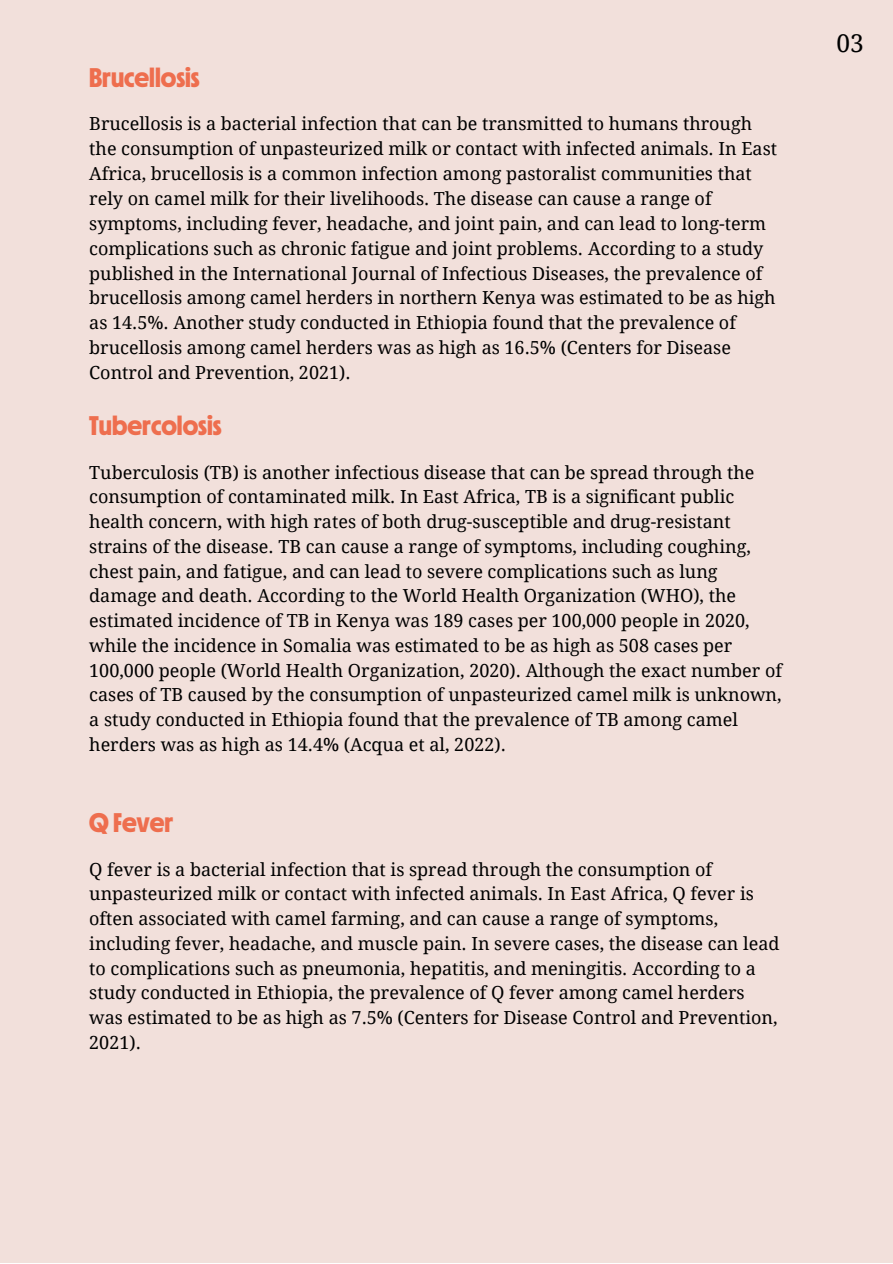
<style>
.page{position:relative;width:893px;height:1264px;background:#fff}
.page>*{position:absolute;margin:0;border:0;box-sizing:border-box;transform-origin:0 0}
.t1{font:700 27px "MD Nichrome Test";color:#ee6e4e}
.t2{font:24.45px "Droid Serif";color:#000}
.t3{font:18px/24.8px "Droid Serif";color:#000}
</style>
<div class="page">
<div style="left:0;top:0;width:892px;height:1262px;background:#f2e0db"></div>
<h1 class="t1" style="left:89px;top:64px;width:112px">Brucellosis</h1>
<p class="t3" style="left:89px;top:112px;width:689px">Brucellosis is a bacterial infection that can be transmitted to humans through the consumption of unpasteurized milk or contact with infected animals. In East<br>Africa, brucellosis is a common infection among pastoralist communities that</p>
<p class="t3" style="left:89px;top:187px;width:687px">rely on camel milk for their livelihoods. The disease can cause a range of symptoms, including fever, headache, and joint pain, and can lead to long-term complications such as chronic fatigue and joint problems. According to a study published in the International Journal of Infectious Diseases, the prevalence of brucellosis among camel herders in northern Kenya was estimated to be as high as 14.5%. Another study conducted in Ethiopia found that the prevalence of brucellosis among camel herders was as high as 16.5% (Centers for Disease Control and Prevention, 2021).</p>
<h1 class="t1" style="left:89px;top:412px;width:134px">Tubercolosis</h1>
<p class="t3" style="left:89px;top:460px;width:694px">Tuberculosis (TB) is another infectious disease that can be spread through the consumption of contaminated milk. In East Africa, TB is a significant public health concern, with high rates of both drug-susceptible and drug-resistant strains of the disease. TB can cause a range of symptoms, including coughing, chest pain, and fatigue, and can lead to severe complications such as lung damage and death. According to the World Health Organization (WHO), the estimated incidence of TB in Kenya was 189 cases per 100,000 people in 2020, while the incidence in Somalia was estimated to be as high as 508 cases per 100,000 people (World Health Organization, 2020). Although the exact number of cases of TB caused by the consumption of unpasteurized camel milk is unknown, a study conducted in Ethiopia found that the prevalence of TB among camel herders was as high as 14.4% (Acqua et al, 2022).</p>
<h1 class="t1" style="left:89px;top:808px;width:86px">Q Fever</h1>
<p class="t3" style="left:89px;top:857px;width:691px">Q fever is a bacterial infection that is spread through the consumption of unpasteurized milk or contact with infected animals. In East Africa, Q fever is often associated with camel farming, and can cause a range of symptoms, including fever, headache, and muscle pain. In severe cases, the disease can lead to complications such as pneumonia, hepatitis, and meningitis. According to a study conducted in Ethiopia, the prevalence of Q fever among camel herders was estimated to be as high as 7.5% (Centers for Disease Control and Prevention, 2021).</p>
<h2 class="t2" style="left:836px;top:29px;width:29px">03</h2>
</div>
